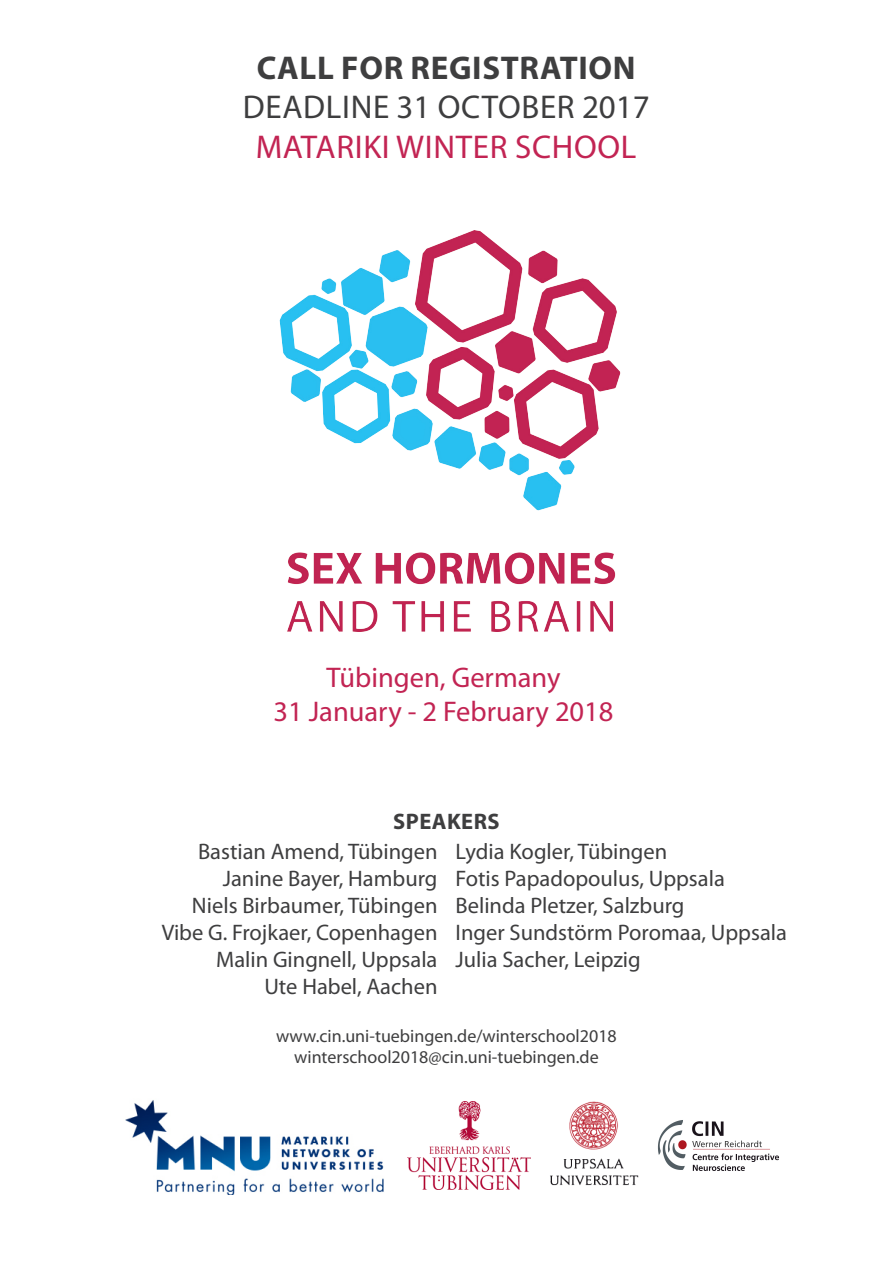
<style>
.page{position:relative;width:893px;height:1263px;background:#fff}
.page>*{position:absolute;margin:0;border:0;box-sizing:border-box;transform-origin:0 0}
.t1{font:33px "Myriad Pro";letter-spacing:.02em;color:#3e3e3f}
.t2{font:33px "Myriad Pro";letter-spacing:.02em;color:#c22453}
.t3{font:700 33px "Myriad Pro";letter-spacing:.02em;color:#3e3e3f}
.t4{font:28.5px "Myriad Pro";color:#c22453}
.t5{font:22.5px "Myriad Pro";color:#3e3e3f}
.t6{font:700 22.5px "Myriad Pro";letter-spacing:.02em;color:#3e3e3f}
.t7{font:18px "Myriad Pro";color:#3e3e3f}
</style>
<div class="page">
<img style="left:279px;top:231px;width:342px;height:400px">
<img style="left:125px;top:1100px;width:259px;height:94px">
<img style="left:407px;top:1101px;width:124px;height:89px">
<img style="left:550px;top:1101px;width:89px;height:85px">
<img style="left:657px;top:1120px;width:122px;height:51px">
<p class="t3" style="left:257px;top:46px;width:380px">CALL FOR REGISTRATION</p>
<p class="t1" style="left:243px;top:87px;width:408px">DEADLINE 31 OCTOBER 2017</p>
<p class="t2" style="left:256px;top:127px;width:382px">MATARIKI WINTER SCHOOL</p>
<p class="t4" style="left:327px;top:660px;width:235px">Tübingen, Germany</p>
<p class="t4" style="left:273px;top:694px;width:342px">31 January - 2 February 2018</p>
<p class="t6" style="left:393px;top:806px;width:108px">SPEAKERS</p>
<p class="t5" style="left:198px;top:837px;width:241px">Bastian Amend, Tübingen</p>
<p class="t5" style="left:223px;top:864px;width:216px">Janine Bayer, Hamburg</p>
<p class="t5" style="left:192px;top:891px;width:247px">Niels Birbaumer, Tübingen</p>
<p class="t5" style="left:162px;top:918px;width:277px">Vibe G. Frojkaer, Copenhagen</p>
<p class="t5" style="left:216px;top:945px;width:223px">Malin Gingnell, Uppsala</p>
<p class="t5" style="left:264px;top:972px;width:175px">Ute Habel, Aachen</p>
<p class="t5" style="left:455px;top:837px;width:213px">Lydia Kogler, Tübingen</p>
<p class="t5" style="left:455px;top:864px;width:271px">Fotis Papadopoulus, Uppsala</p>
<p class="t5" style="left:455px;top:891px;width:231px">Belinda Pletzer, Salzburg</p>
<p class="t5" style="left:455px;top:918px;width:333px">Inger Sundstörm Poromaa, Uppsala</p>
<p class="t5" style="left:455px;top:945px;width:187px">Julia Sacher, Leipzig</p>
<p class="t7" style="left:276px;top:1024px;width:342px">www.cin.uni-tuebingen.de/winterschool2018</p>
<p class="t7" style="left:294px;top:1046px;width:306px">winterschool2018@cin.uni-tuebingen.de</p>
</div>
